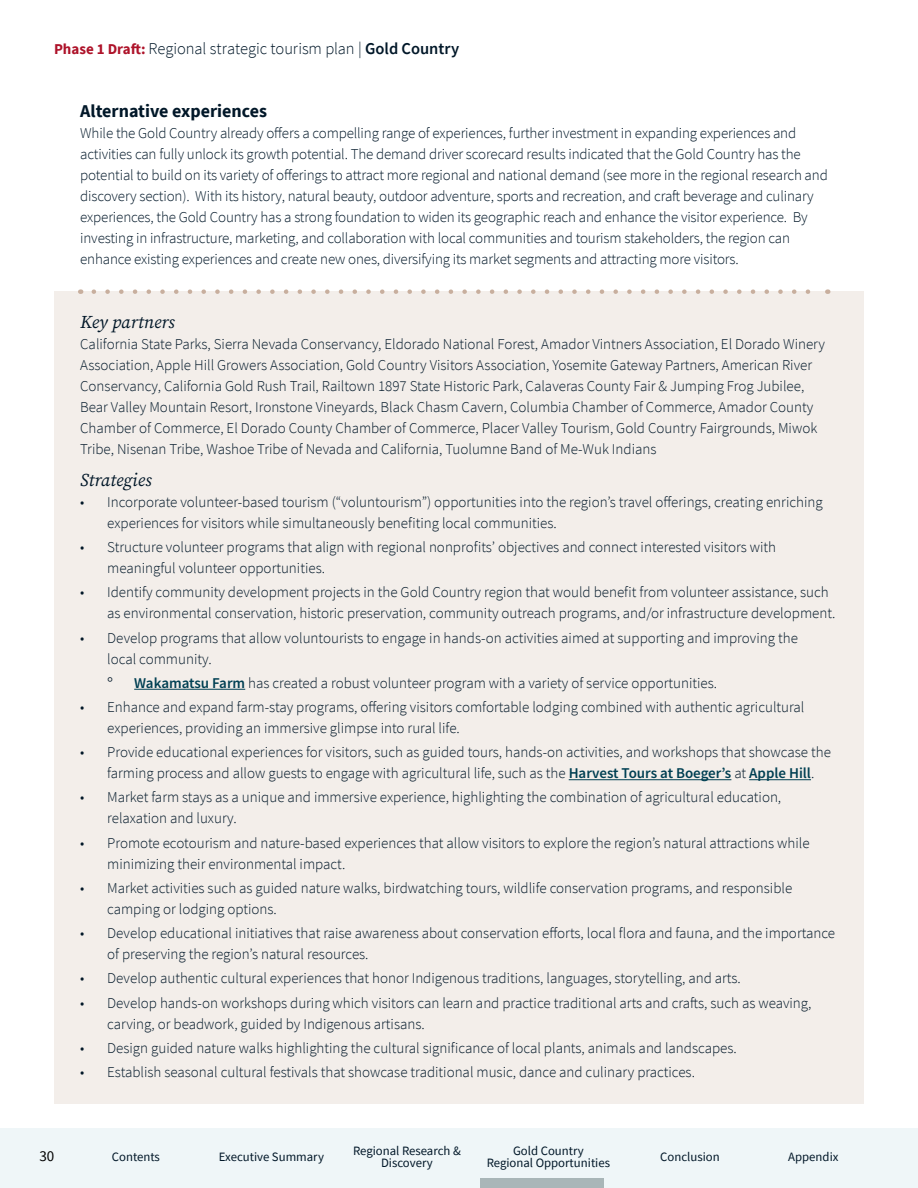
<style>
.page{position:relative;width:918px;height:1188px;background:#fff}
.page>*{position:absolute;margin:0;border:0;box-sizing:border-box;transform-origin:0 0}
.t1{font:700 18px "Source Sans Pro";color:#011728}
.t2{font:italic 18px "Source Serif Pro";color:#011728}
.t3{font:300 16.5px "Source Sans Pro";letter-spacing:-.005em;color:#011728}
.t4{font:300 15px/21px "Source Sans Pro";color:#011728}
.t5{font:15px "Source Sans Pro";color:#000}
.t6{font:15px "Avenir Next";color:#011728}
.t7{font:12.75px/12px "Source Sans Pro";color:#011728;text-align:center}
.s1{font-weight:700;font-size:15px;color:#ae132a}
.s2{font-weight:600}
.s3{font-weight:600;color:#003f52}
</style>
<div class="page">
<div style="left:54px;top:292px;width:810px;height:812px;background:#f3eeea"></div>
<hr style="left:134px;top:689px;width:111px;height:1px;background:#003f52">
<hr style="left:569px;top:779px;width:162px;height:1px;background:#003f52">
<hr style="left:749px;top:779px;width:62px;height:1px;background:#003f52">
<div style="left:0;top:1128px;width:918px;height:60px;background:#eff6f8"></div>
<div style="left:481px;top:1178px;width:123px;height:10px;background:#a9b6b8"></div>
<svg style="left:94px;top:289px;width:726px;height:5px"></svg>
<p class="t3" style="left:54px;top:38px;width:407px"><span class="s1">Phase 1 Draft:</span> Regional strategic tourism plan | <span class="s2">Gold Country</span></p>
<p class="t1" style="left:80px;top:99px;width:188px">Alternative experiences</p>
<p class="t4" style="left:80px;top:123px;width:749px">While the Gold Country already offers a compelling range of experiences, further investment in expanding experiences and activities can fully unlock its growth potential. The demand driver scorecard results indicated that the Gold Country has the potential to build on its variety of offerings to attract more regional and national demand (see more in the regional research and discovery section). With its history, natural beauty, outdoor adventure, sports and recreation, and craft beverage and culinary experiences, the Gold Country has a strong foundation to widen its geographic reach and enhance the visitor experience. By investing in infrastructure, marketing, and collaboration with local communities and tourism stakeholders, the region can enhance existing experiences and create new ones, diversifying its market segments and attracting more visitors.</p>
<p class="t2" style="left:80px;top:310px;width:96px">Key partners</p>
<p class="t4" style="left:80px;top:334px;width:746px">California State Parks, Sierra Nevada Conservancy, Eldorado National Forest, Amador Vintners Association, El Dorado Winery Association, Apple Hill Growers Association, Gold Country Visitors Association, Yosemite Gateway Partners, American River Conservancy, California Gold Rush Trail, Railtown 1897 State Historic Park, Calaveras County Fair &amp; Jumping Frog Jubilee, Bear Valley Mountain Resort, Ironstone Vineyards, Black Chasm Cavern, Columbia Chamber of Commerce, Amador County Chamber of Commerce, El Dorado County Chamber of Commerce, Placer Valley Tourism, Gold Country Fairgrounds, Miwok Tribe, Nisenan Tribe, Washoe Tribe of Nevada and California, Tuolumne Band of Me-Wuk Indians</p>
<p class="t2" style="left:80px;top:468px;width:73px">Strategies</p>
<p class="t4" style="left:107px;top:491px;width:717px;text-indent:-27px">• Incorporate volunteer-based tourism (“voluntourism”) opportunities into the region’s travel offerings, creating enriching experiences for visitors while simultaneously benefiting local communities.</p>
<p class="t4" style="left:107px;top:537px;width:670px;text-indent:-27px">• Structure volunteer programs that align with regional nonprofits’ objectives and connect interested visitors with meaningful volunteer opportunities.</p>
<p class="t4" style="left:107px;top:582px;width:730px;text-indent:-27px">• Identify community development projects in the Gold Country region that would benefit from volunteer assistance, such as environmental conservation, historic preservation, community outreach programs, and/or infrastructure development.</p>
<p class="t4" style="left:107px;top:627px;width:692px;text-indent:-27px">• Develop programs that allow voluntourists to engage in hands-on activities aimed at supporting and improving the local community.</p>
<p class="t6" style="left:107px;top:670px;width:7px">°</p>
<p class="t4" style="left:134px;top:672px;width:584px"><span class="s3">Wakamatsu Farm</span> has created a robust volunteer program with a variety of service opportunities.</p>
<p class="t4" style="left:107px;top:697px;width:699px;text-indent:-27px">• Enhance and expand farm-stay programs, offering visitors comfortable lodging combined with authentic agricultural experiences, providing an immersive glimpse into rural life.</p>
<p class="t4" style="left:107px;top:742px;width:725px;text-indent:-27px">• Provide educational experiences for visitors, such as guided tours, hands-on activities, and workshops that showcase the farming process and allow guests to engage with agricultural life, such as the <span class="s3">Harvest Tours at Boeger’s</span> at <span class="s3">Apple Hill</span>.</p>
<p class="t4" style="left:107px;top:787px;width:676px;text-indent:-27px">• Market farm stays as a unique and immersive experience, highlighting the combination of agricultural education, relaxation and luxury.</p>
<p class="t4" style="left:107px;top:832px;width:704px;text-indent:-27px">• Promote ecotourism and nature-based experiences that allow visitors to explore the region’s natural attractions while minimizing their environmental impact.</p>
<p class="t4" style="left:107px;top:877px;width:687px;text-indent:-27px">• Market activities such as guided nature walks, birdwatching tours, wildlife conservation programs, and responsible camping or lodging options.</p>
<p class="t4" style="left:107px;top:923px;width:729px;text-indent:-27px">• Develop educational initiatives that raise awareness about conservation efforts, local flora and fauna, and the importance of preserving the region’s natural resources.</p>
<p class="t4" style="left:80px;top:968px;width:662px">• Develop authentic cultural experiences that honor Indigenous traditions, languages, storytelling, and arts.</p>
<p class="t4" style="left:107px;top:992px;width:706px;text-indent:-27px">• Develop hands-on workshops during which visitors can learn and practice traditional arts and crafts, such as weaving, carving, or beadwork, guided by Indigenous artisans.</p>
<p class="t4" style="left:80px;top:1037px;width:658px">• Design guided nature walks highlighting the cultural significance of local plants, animals and landscapes.</p>
<p class="t4" style="left:80px;top:1062px;width:616px">• Establish seasonal cultural festivals that showcase traditional music, dance and culinary practices.</p>
<p class="t7" style="left:353px;top:1144px;width:109px">Regional Research &amp;<br>Discovery</p>
<p class="t5" style="left:39px;top:1147px;width:16px">30</p>
<p class="t7" style="left:487px;top:1144px;width:125px">Gold Country<br>Regional Opportunities</p>
<p class="t7" style="left:112px;top:1150px;width:50px">Contents</p>
<p class="t7" style="left:660px;top:1150px;width:61px">Conclusion</p>
<p class="t7" style="left:788px;top:1150px;width:52px">Appendix</p>
<p class="t7" style="left:219px;top:1150px;width:107px">Executive Summary</p>
</div>
